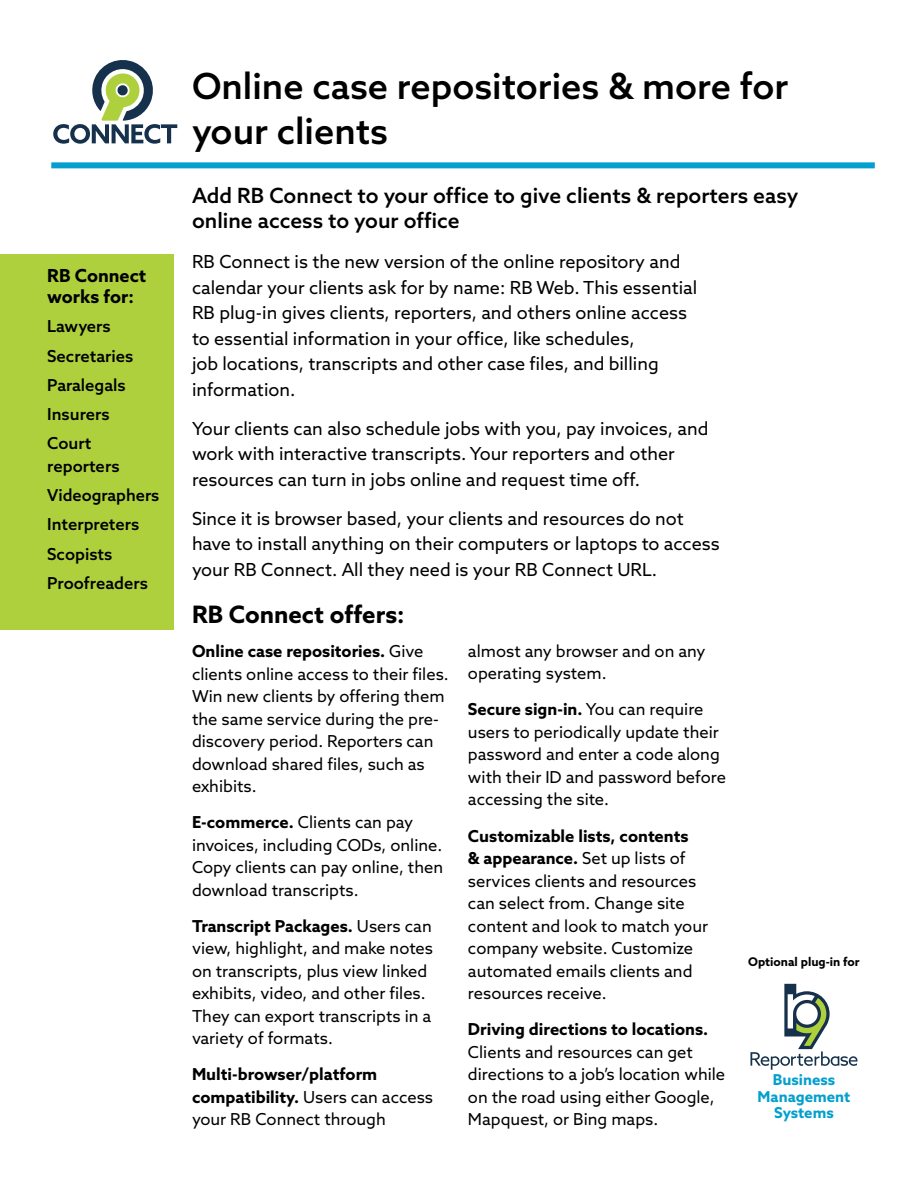
<style>
.page{position:relative;width:918px;height:1188px;background:#fff}
.page>*{position:absolute;margin:0;border:0;box-sizing:border-box;transform-origin:0 0}
.t1{font:500 36px/45px "Azo Sans";color:#000}
.t2{font:700 24px "Azo Sans";color:#000}
.t3{font:500 21px/25.5px "Azo Sans";color:#000}
.t4{font:18px/25.5px "Azo Sans";color:#000}
.t5{font:700 18px/21.6px "Azo Sans";color:#000}
.t6{font:16.5px/22.5px "Azo Sans";color:#000}
.t7{font:700 16.5px/22.5px "Azo Sans";color:#000}
.t8{font:500 16.5px/29.2px "Azo Sans";color:#000}
.t9{font:700 15px/16.5px "Azo Sans";color:#039fce;text-align:center}
.t10{font:700 12px "Azo Sans";color:#000}
.s1{font-weight:700}
.s2{font-weight:400}
</style>
<div class="page">
<div style="left:51px;top:162px;width:824px;height:6px;background:#039fce"></div>
<div style="left:0;top:254px;width:174px;height:376px;background:#afd03d"></div>
<svg style="left:750px;top:984px;width:108px;height:86px"></svg>
<svg style="left:53px;top:60px;width:124px;height:84px"></svg>
<p class="t5" style="left:47px;top:264px;width:101px">RB Connect works for:</p>
<p class="t8" style="left:47px;top:312px;width:88px">Lawyers<br>Secretaries<br>Paralegals<br>Insurers<br>Court</p>
<p class="t8" style="left:47px;top:451px;width:114px">reporters<br>Videographers<br>Interpreters<br>Scopists<br>Proofreaders</p>
<h1 class="t1" style="left:192px;top:63px;width:598px">Online case repositories &amp; more for your clients</h1>
<p class="t3" style="left:192px;top:182px;width:608px">Add RB Connect to your office to give clients &amp; reporters easy online access to your office</p>
<p class="t4" style="left:192px;top:249px;width:507px">RB Connect is the new version of the online repository and calendar your clients ask for by name: RB Web. This essential RB plug-in gives clients, reporters, and others online access to essential information in your office, like schedules,<br>job locations, transcripts and other case files, and billing information.</p>
<p class="t4" style="left:192px;top:415px;width:518px">Your clients can also schedule jobs with you, pay invoices, and work with interactive transcripts. Your reporters and other resources can turn in jobs online and request time off.</p>
<p class="t4" style="left:192px;top:505px;width:529px">Since it is browser based, your clients and resources do not have to install anything on their computers or laptops to access your RB Connect. All they need is your RB Connect URL.</p>
<h2 class="t2" style="left:192px;top:598px;width:214px">RB Connect offers:</h2>
<p class="t6" style="left:192px;top:640px;width:258px"><span class="s1">Online case repositories.</span> Give clients online access to their files.<br>Win new clients by offering them the same service during the pre&shy;discovery period. Reporters can download shared files, such as exhibits.</p>
<p class="t6" style="left:192px;top:811px;width:253px"><span class="s1">E-commerce.</span> Clients can pay invoices, including CODs, online.<br>Copy clients can pay online, then download transcripts.</p>
<p class="t6" style="left:192px;top:915px;width:243px"><span class="s1">Transcript Packages.</span> Users can view, highlight, and make notes on transcripts, plus view linked exhibits, video, and other files.<br>They can export transcripts in a variety of formats.</p>
<p class="t7" style="left:192px;top:1063px;width:243px">Multi-browser/platform compatibility. <span class="s2">Users can access your RB Connect through</span></p>
<p class="t6" style="left:468px;top:640px;width:239px">almost any browser and on any operating system.</p>
<p class="t6" style="left:468px;top:698px;width:260px"><span class="s1">Secure sign-in.</span> You can require users to periodically update their password and enter a code along with their ID and password before accessing the site.</p>
<p class="t6" style="left:468px;top:824px;width:242px"><span class="s1">Customizable lists, contents<br>&amp; appearance.</span> Set up lists of services clients and resources can select from. Change site content and look to match your company website. Customize automated emails clients and resources receive.</p>
<p class="t7" style="left:468px;top:1018px;width:242px">Driving directions to locations.</p>
<p class="t6" style="left:468px;top:1040px;width:259px">Clients and resources can get directions to a job’s location while on the road using either Google,<br>Mapquest, or Bing maps.</p>
<p class="t10" style="left:748px;top:954px;width:113px">Optional plug-in for</p>
<p class="t9" style="left:758px;top:1071px;width:94px">Business<br>Management<br>Systems</p>
</div>
